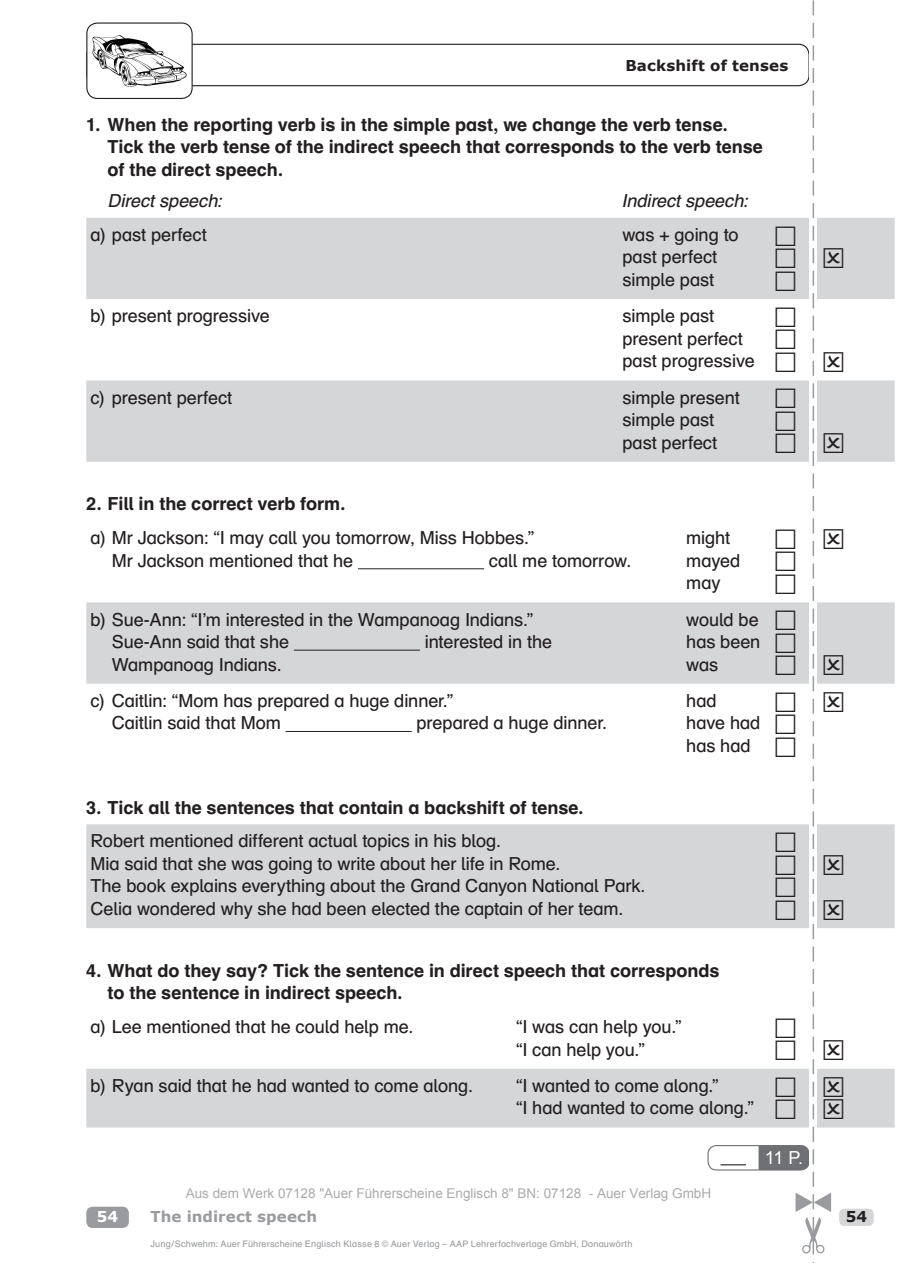
<style>
.page{position:relative;width:897px;height:1263px;background:#fff}
.page>*{position:absolute;margin:0;border:0;box-sizing:border-box;transform-origin:0 0}
.t1{font:18px/22.5px "Auer Schulbuch";letter-spacing:-.005em;color:#231f20}
.t2{font:700 18px/22.5px "Auer Schulbuch";letter-spacing:-.005em;color:#231f20}
.t3{font:italic 18px "Auer Schulbuch";color:#231f20}
.t4{font:18px "Arial";color:#fff}
.t5{font:700 15px "Verdana";letter-spacing:.01em;color:#231f20}
.t6{font:700 15px "Verdana";letter-spacing:.01em;color:#999b9e}
.t7{font:700 15px "Verdana";color:#fff}
.t8{font:13.5px "Arial";color:#ababab}
.t9{font:9px "Auer Schulbuch";letter-spacing:.02em;color:#999b9e}
</style>
<div class="page">
<div style="left:86px;top:44px;width:723px;height:42px;border:1px solid #231f20;border-radius:11px"></div>
<div style="left:86px;top:1207px;width:43px;height:21px;background:#999b9e;border-radius:6px"></div>
<div style="left:839px;top:1209px;width:34px;height:17px;background:#d5d6d8;border-radius:5px"></div>
<div style="left:87px;top:23px;width:105px;height:75px;background:#fff;border-radius:11px"></div>
<img style="left:93px;top:35px;width:93px;height:51px">
<div style="left:86px;top:22px;width:107px;height:77px;border:1px solid #231f20;border-radius:11px"></div>
<svg style="left:86px;top:218px;width:808px;height:244px;fill:#d5d6d8"></svg>
<div style="left:86px;top:602px;width:808px;height:82px;background:#d5d6d8"></div>
<hr style="left:358px;top:568px;width:126px;height:1px;background:#231f20">
<hr style="left:294px;top:650px;width:126px;height:1px;background:#231f20">
<hr style="left:285px;top:731px;width:126px;height:1px;background:#231f20">
<div style="left:86px;top:824px;width:808px;height:104px;background:#d5d6d8"></div>
<svg style="left:87px;top:1068px;width:807px;height:1px"></svg>
<div style="left:86px;top:1069px;width:808px;height:59px;background:#d5d6d8"></div>
<svg style="left:706px;top:0;width:137px;height:1263px"></svg>
<p class="t5" style="left:625px;top:56px;width:164px">Backshift of tenses</p>
<p class="t2" style="left:108px;top:113px;width:656px;text-indent:-21px">1. When the reporting verb is in the simple past, we change the verb tense.<br>Tick the verb tense of the indirect speech that corresponds to the verb tense of the direct speech.</p>
<p class="t3" style="left:108px;top:190px;width:116px">Direct speech:</p>
<p class="t3" style="left:621px;top:190px;width:128px">Indirect speech:</p>
<p class="t1" style="left:91px;top:223px;width:118px">a) past perfect</p>
<p class="t1" style="left:622px;top:223px;width:118px">was + going to past perfect simple past</p>
<p class="t1" style="left:91px;top:304px;width:181px">b) present progressive</p>
<p class="t1" style="left:622px;top:304px;width:134px">simple past present perfect past progressive</p>
<p class="t1" style="left:91px;top:386px;width:143px">c) present perfect</p>
<p class="t1" style="left:622px;top:386px;width:119px">simple present simple past past perfect</p>
<p class="t2" style="left:86px;top:492px;width:260px">2. Fill in the correct verb form.</p>
<p class="t1" style="left:91px;top:526px;width:445px">a) Mr Jackson: “I may call you tomorrow, Miss Hobbes.”</p>
<p class="t1" style="left:686px;top:526px;width:46px">might</p>
<p class="t1" style="left:112px;top:549px;width:243px">Mr Jackson mentioned that he</p>
<p class="t1" style="left:489px;top:549px;width:144px">call me tomorrow.</p>
<p class="t1" style="left:686px;top:549px;width:56px">mayed may</p>
<p class="t1" style="left:91px;top:607px;width:444px">b) Sue-Ann: “I’m interested in the Wampanoag Indians.”</p>
<p class="t1" style="left:686px;top:607px;width:74px">would be</p>
<p class="t1" style="left:112px;top:630px;width:179px">Sue-Ann said that she</p>
<p class="t1" style="left:424px;top:630px;width:129px">interested in the</p>
<p class="t1" style="left:686px;top:630px;width:76px">has been</p>
<p class="t1" style="left:112px;top:652px;width:171px">Wampanoag Indians.</p>
<p class="t1" style="left:686px;top:652px;width:34px">was</p>
<p class="t1" style="left:91px;top:689px;width:364px">c) Caitlin: “Mom has prepared a huge dinner.”</p>
<p class="t1" style="left:686px;top:689px;width:32px">had</p>
<p class="t1" style="left:112px;top:711px;width:170px">Caitlin said that Mom</p>
<p class="t1" style="left:416px;top:711px;width:192px">prepared a huge dinner.</p>
<p class="t1" style="left:686px;top:711px;width:76px">have had has had</p>
<p class="t2" style="left:86px;top:796px;width:498px">3. Tick all the sentences that contain a backshift of tense.</p>
<p class="t1" style="left:91px;top:829px;width:556px">Robert mentioned different actual topics in his blog.<br>Mia said that she was going to write about her life in Rome.<br>The book explains everything about the Grand Canyon National Park.<br>Celia wondered why she had been elected the captain of her team.</p>
<p class="t2" style="left:108px;top:959px;width:613px;text-indent:-21px">4. What do they say? Tick the sentence in direct speech that corresponds to the sentence in indirect speech.</p>
<p class="t1" style="left:91px;top:1015px;width:324px">a) Lee mentioned that he could help me.</p>
<p class="t1" style="left:516px;top:1015px;width:167px">“I was can help you.” “I can help you.”</p>
<p class="t1" style="left:91px;top:1074px;width:384px">b) Ryan said that he had wanted to come along.</p>
<p class="t1" style="left:516px;top:1074px;width:239px">“I wanted to come along.”<br>“I had wanted to come along.”</p>
<p class="t8" style="left:186px;top:1184px;width:527px">Aus dem Werk 07128 "Auer Führerscheine Englisch 8" BN: 07128 - Auer Verlag GmbH</p>
<p class="t7" style="left:97px;top:1207px;width:23px">54</p>
<p class="t6" style="left:150px;top:1207px;width:168px">The indirect speech</p>
<p class="t9" style="left:150px;top:1238px;width:483px">Jung / Schwehm: Auer Führerscheine Englisch Klasse 8 © Auer Verlag – AAP Lehrerfachverlage GmbH, Donauwörth</p>
<p class="t4" style="left:764px;top:1145px;width:40px">11 P.</p>
<p class="t5" style="left:845px;top:1207px;width:23px">54</p>
</div>
